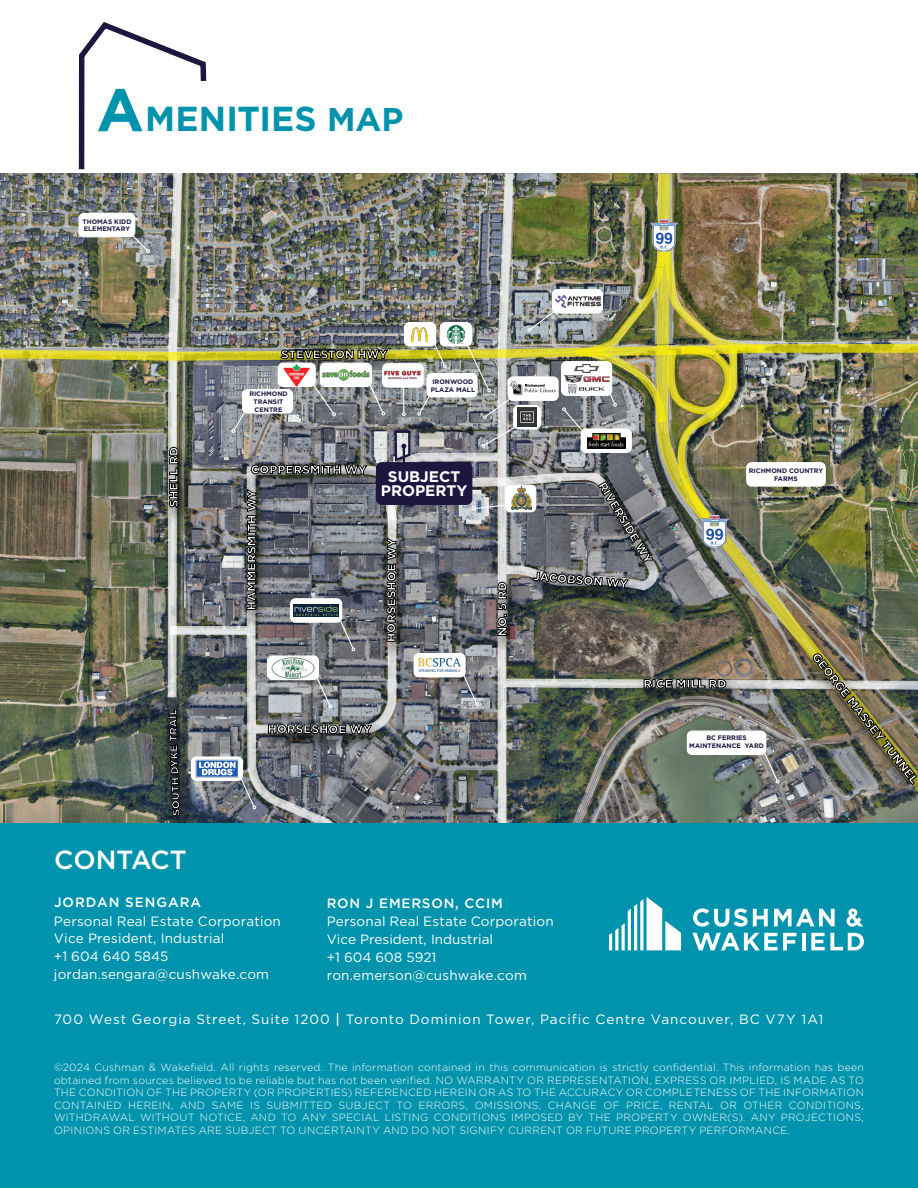
<style>
.page{position:relative;width:918px;height:1188px;background:#fff}
.page>*{position:absolute;margin:0;border:0;box-sizing:border-box;transform-origin:0 0}
.Page_Headline{font:700 34.65px "Gotham";letter-spacing:.005em;color:#0093ad}
.Broker_Contact_Smaller{font:500 26.25px "Gotham";color:#fff}
.t1{font:700 15.3px "Gotham";color:#fff}
.Broker_Contact_Smaller-2{font:13.5px/18px "Gotham";letter-spacing:.015em;color:#fff}
.Broker_Contact_Smaller-3{font:13.5px "Gotham";letter-spacing:.07em;color:#fff}
.t2{font:900 12px "Gotham";letter-spacing:-.01em;color:#fff}
.Broker_Contact_Smaller-4{font:300 10.5px/12.6px "Gotham";letter-spacing:.03em;color:#fff;text-align:justify}
.t3{font:900 10.5px "Gotham";color:#fff}
.t4{font:700 6.6px/7.8px "Gotham";color:#1d1740}
.s1{font-size:60.15px}
.s2{font-size:32.85px}
.s3{font-weight:500}
</style>
<div class="page">
<div style="left:0;top:823px;width:918px;height:365px;background:#0093ad"></div>
<img style="left:0;top:22px;width:918px;height:801px">
<svg style="left:609px;top:897px;width:72px;height:53px"></svg>
<hr style="left:802px;top:933px;width:4px;height:17px;background:#fff">
<svg style="left:811px;top:933px;width:53px;height:17px"></svg>
<svg style="left:693px;top:908px;width:75px;height:19px"></svg>
<svg style="left:774px;top:909px;width:61px;height:17px"></svg>
<svg style="left:692px;top:933px;width:104px;height:17px"></svg>
<svg style="left:846px;top:908px;width:17px;height:19px"></svg>
<p class="Page_Headline" style="left:96px;top:96px;width:308px"><span class="s1">A</span>MENITIES <span class="s2">MAP</span></p>
<p class="t4" style="left:82px;top:217px;width:50px">THOMAS KIDD<br>ELEMENTARY</p>
<p class="t2" style="left:165px;top:507px;width:62px;rotate:-90deg">SHELL RD</p>
<p class="t3" style="left:169px;top:816px;width:109px;rotate:-92deg">SOUTH DYKE TRAIL</p>
<p class="t2" style="left:281px;top:346px;width:108px">STEVESTON HWY</p>
<p class="t4" style="left:249px;top:390px;width:40px;text-align:center">RICHMOND<br>TRANSIT<br>CENTRE</p>
<p class="t4" style="left:431px;top:377px;width:46px">IRONWOOD<br>PLAZA MALL</p>
<p class="t2" style="left:251px;top:461px;width:117px">COPPERSMITH WY</p>
<p class="t2" style="left:243px;top:610px;width:122px;rotate:-90deg">HAMMERSMITH WY</p>
<p class="t2" style="left:268px;top:721px;width:105px">HORSESHOE WY</p>
<p class="t4" style="left:749px;top:467px;width:76px">RICHMOND COUNTRY</p>
<p class="t1" style="left:388px;top:466px;width:74px">SUBJECT</p>
<p class="t4" style="left:774px;top:475px;width:25px">FARMS</p>
<p class="t1" style="left:381px;top:481px;width:88px">PROPERTY</p>
<p class="t2" style="left:609px;top:479px;width:94px;rotate:59deg">RIVERSIDE WY</p>
<p class="t2" style="left:383px;top:642px;width:105px;rotate:-90deg">HORSESHOE WY</p>
<p class="t2" style="left:534px;top:568px;width:96px;rotate:5deg">JACOBSON WY</p>
<p class="t2" style="left:494px;top:636px;width:56px;rotate:-90deg">NO. 5 RD</p>
<p class="t2" style="left:643px;top:675px;width:85px">RICE MILL RD</p>
<p class="t4" style="left:689px;top:734px;width:76px;text-align:center">BC FERRIES<br>MAINTENANCE YARD</p>
<p class="t2" style="left:822px;top:649px;width:165px;rotate:52deg">GEORGE MASSEY TUNNEL</p>
<p class="Broker_Contact_Smaller" style="left:54px;top:842px;width:134px">CONTACT</p>
<p class="Broker_Contact_Smaller-2" style="left:54px;top:893px;width:228px"><span class="s3">JORDAN SENGARA<br></span>Personal Real Estate Corporation<br>Vice President, Industrial<br>+1 604 640 5845 jordan.sengara@cushwake.com</p>
<p class="Broker_Contact_Smaller-3" style="left:54px;top:1010px;width:771px">700 West Georgia Street, Suite 1200 <span class="s3">|</span> Toronto Dominion Tower, Pacific Centre Vancouver, BC V7Y 1A1</p>
<p class="Broker_Contact_Smaller-2" style="left:327px;top:894px;width:228px"><span class="s3">RON J EMERSON, CCIM<br></span>Personal Real Estate Corporation<br>Vice President, Industrial<br>+1 604 608 5921 ron.emerson@cushwake.com</p>
<p class="Broker_Contact_Smaller-4" style="left:54px;top:1061px;width:812px">©2024 Cushman &amp; Wakefield. All rights reserved. The information contained in this communication is strictly confidential. This information has been obtained from sources believed to be reliable but has not been verified. NO WARRANTY OR REPRESENTATION, EXPRESS OR IMPLIED, IS MADE AS TO THE CONDITION OF THE PROPERTY (OR PROPERTIES) REFERENCED HEREIN OR AS TO THE ACCURACY OR COMPLETENESS OF THE INFORMATION CONTAINED HEREIN, AND SAME IS SUBMITTED SUBJECT TO ERRORS, OMISSIONS, CHANGE OF PRICE, RENTAL OR OTHER CONDITIONS, WITHDRAWAL WITHOUT NOTICE, AND TO ANY SPECIAL LISTING CONDITIONS IMPOSED BY THE PROPERTY OWNER(S). ANY PROJECTIONS, OPINIONS OR ESTIMATES ARE SUBJECT TO UNCERTAINTY AND DO NOT SIGNIFY CURRENT OR FUTURE PROPERTY PERFORMANCE.</p>
</div>
